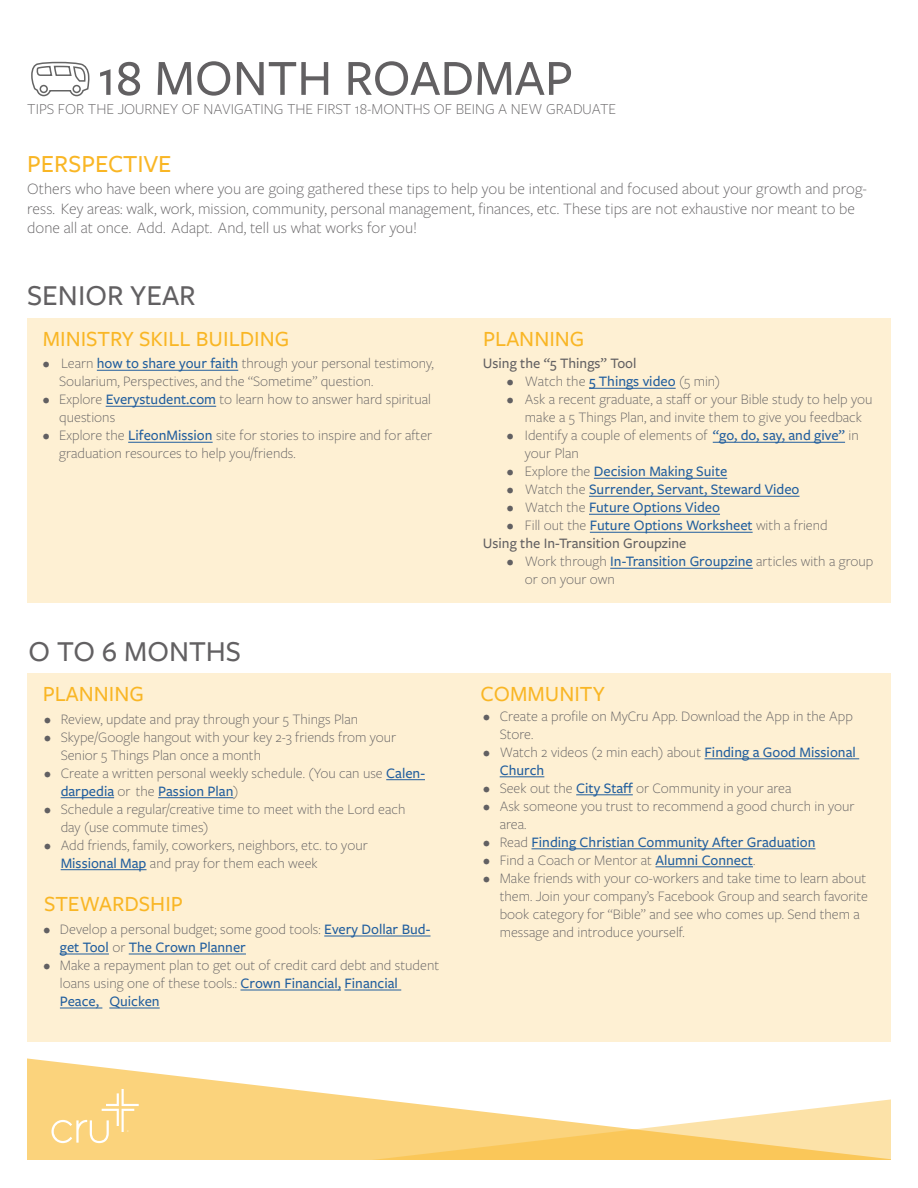
<style>
.page{position:relative;width:918px;height:1188px;background:#fff}
.page>*{position:absolute;margin:0;border:0;box-sizing:border-box;transform-origin:0 0}
.t1{font:500 52.5px "Freight Sans Pro";color:#626062}
.t2{font:500 30px "Freight Sans Pro";color:#626062}
.t3{font:500 25.5px "Freight Sans Pro";color:#f9b625}
.t4{font:500 22.5px "Freight Sans Pro";color:#f9b625}
.t5{font:300 16.5px/19.8px "Freight Sans Pro";color:#626062}
.t6{font:300 15.75px "Freight Sans Pro";color:#626062}
.t7{font:300 15px/18px "Freight Sans Pro";color:#626062}
.t8{font:500 15px "Freight Sans Pro";color:#215e9e}
.t9{font:500 15px/18px "Freight Sans Pro";color:#626062}
.s1{font-weight:500;color:#215e9e}
.s2{font-weight:300;color:#626062}
.s3{font-weight:300}
.s4{color:#215e9e}
</style>
<div class="page">
<div style="left:27px;top:674px;width:863px;height:368px;background:#fef0d3"></div>
<div style="left:27px;top:318px;width:863px;height:285px;background:#fef0d3"></div>
<svg style="left:31px;top:62px;width:58px;height:34px"></svg>
<hr style="left:97px;top:370px;width:141px;height:1px;background:#215e9e">
<hr style="left:106px;top:406px;width:110px;height:1px;background:#215e9e">
<hr style="left:128px;top:442px;width:85px;height:1px;background:#215e9e">
<hr style="left:589px;top:388px;width:87px;height:1px;background:#215e9e">
<hr style="left:713px;top:442px;width:132px;height:1px;background:#215e9e">
<hr style="left:594px;top:478px;width:133px;height:1px;background:#215e9e">
<hr style="left:589px;top:496px;width:211px;height:1px;background:#215e9e">
<hr style="left:589px;top:514px;width:131px;height:1px;background:#215e9e">
<hr style="left:590px;top:532px;width:163px;height:1px;background:#215e9e">
<hr style="left:610px;top:568px;width:143px;height:1px;background:#215e9e">
<svg style="left:27px;top:1058px;width:287px;height:34px"></svg>
<svg style="left:27px;top:1092px;width:864px;height:68px;fill:#fbd37c"></svg>
<svg style="left:51px;top:1089px;width:88px;height:54px"></svg>
<hr style="left:386px;top:779px;width:39px;height:1px;background:#215e9e">
<hr style="left:61px;top:797px;width:53px;height:1px;background:#215e9e">
<hr style="left:158px;top:797px;width:75px;height:1px;background:#215e9e">
<hr style="left:61px;top:869px;width:86px;height:1px;background:#215e9e">
<hr style="left:705px;top:759px;width:154px;height:1px;background:#215e9e">
<hr style="left:500px;top:777px;width:44px;height:1px;background:#215e9e">
<hr style="left:576px;top:795px;width:57px;height:1px;background:#215e9e">
<hr style="left:531px;top:849px;width:284px;height:1px;background:#215e9e">
<hr style="left:656px;top:867px;width:97px;height:1px;background:#215e9e">
<hr style="left:324px;top:936px;width:107px;height:1px;background:#215e9e">
<hr style="left:60px;top:954px;width:49px;height:1px;background:#215e9e">
<hr style="left:129px;top:954px;width:117px;height:1px;background:#215e9e">
<hr style="left:241px;top:990px;width:100px;height:1px;background:#215e9e">
<hr style="left:344px;top:990px;width:57px;height:1px;background:#215e9e">
<hr style="left:60px;top:1008px;width:42px;height:1px;background:#215e9e">
<hr style="left:109px;top:1008px;width:51px;height:1px;background:#215e9e">
<h1 class="t1" style="left:98px;top:43px;width:477px">18 MONTH ROADMAP</h1>
<p class="t6" style="left:27px;top:98px;width:591px">TIPS FOR THE JOURNEY OF NAVIGATING THE FIRST 18-MONTHS OF BEING A NEW GRADUATE</p>
<h3 class="t3" style="left:27px;top:147px;width:146px">PERSPECTIVE</h3>
<p class="t5" style="left:27px;top:178px;width:841px">Others who have been where you are going gathered these tips to help you be intentional and focused about your growth and prog&shy;ress. Key areas: walk, work, mission, community, personal management, finances, etc. These tips are not exhaustive nor meant to be done all at once. Add. Adapt. And, tell us what works for you!</p>
<h2 class="t2" style="left:27px;top:275px;width:170px">SENIOR YEAR</h2>
<h3 class="t4" style="left:43px;top:323px;width:248px">MINISTRY SKILL BUILDING</h3>
<p class="t7" style="left:59px;top:354px;width:376px;text-indent:-16px">• Learn <span class="s1">how to share your faith</span> through your personal testimony,<br>Soularium, Perspectives, and the “Sometime” question.</p>
<p class="t7" style="left:59px;top:390px;width:373px;text-indent:-16px">• Explore <span class="s1">Everystudent.com</span> to learn how to answer hard spiritual questions</p>
<p class="t7" style="left:59px;top:426px;width:374px;text-indent:-16px">• Explore the <span class="s1">LifeonMission</span> site for stories to inspire and for after graduation resources to help you/friends.</p>
<h2 class="t2" style="left:29px;top:631px;width:214px">O TO 6 MONTHS</h2>
<h3 class="t4" style="left:43px;top:679px;width:103px">PLANNING</h3>
<p class="t7" style="left:44px;top:709px;width:316px">• Review, update and pray through your 5 Things Plan</p>
<p class="t7" style="left:61px;top:727px;width:337px;text-indent:-16px">• Skype/Google hangout with your key 2-3 friends from your<br>Senior 5 Things Plan once a month</p>
<p class="t7" style="left:61px;top:763px;width:366px;text-indent:-16px">• Create a written personal weekly schedule. (You can use <span class="s1">Calen&shy;darpedia</span> or the <span class="s1">Passion Plan</span>)</p>
<p class="t7" style="left:61px;top:799px;width:346px;text-indent:-16px">• Schedule a regular/creative time to meet with the Lord each day (use commute times)</p>
<p class="t7" style="left:61px;top:835px;width:308px;text-indent:-16px">• Add friends, family, coworkers, neighbors, etc. to your<br><span class="s1">Missional Map</span> and pray for them each week</p>
<h3 class="t4" style="left:44px;top:889px;width:140px">STEWARDSHIP</h3>
<p class="t7" style="left:60px;top:920px;width:372px;text-indent:-16px">• Develop a personal budget; some good tools: <span class="s1">Every Dollar Bud&shy;get Tool</span> or <span class="s1">The Crown Planner</span></p>
<p class="t7" style="left:60px;top:956px;width:381px;text-indent:-16px">• Make a repayment plan to get out of credit card debt and student loans using one of these tools.: <span class="s1">Crown Financial, Financial<br>Peace, Quicken</span></p>
<h3 class="t4" style="left:483px;top:323px;width:103px">PLANNING</h3>
<p class="t9" style="left:483px;top:354px;width:155px">Using the “5 Things” Tool</p>
<p class="t7" style="left:507px;top:372px;width:215px">• Watch the <span class="s1">5 Things video</span> (5 min)</p>
<p class="t7" style="left:507px;top:390px;width:367px;text-align:center">• Ask a recent graduate, a staff or your Bible study to help you make a 5 Things Plan, and invite them to give you feedback</p>
<p class="t7" style="left:525px;top:426px;width:335px;text-indent:-18px">• Identify a couple of elements of <span class="s1">“go, do, say, and give”</span> in your Plan</p>
<p class="t8" style="left:507px;top:461px;width:222px"><span class="s2">• Explore the</span> Decision Making Suite</p>
<p class="t8" style="left:507px;top:479px;width:294px"><span class="s2">• Watch the</span> Surrender, Servant, Steward Video</p>
<p class="t8" style="left:507px;top:497px;width:215px"><span class="s2">• Watch the</span> Future Options Video</p>
<p class="t9" style="left:483px;top:516px;width:346px;text-indent:24px"><span class="s3">• Fill out the</span> <span class="s4">Future Options Worksheet</span> <span class="s3">with a friend<br></span>Using the In-Transition Groupzine</p>
<p class="t7" style="left:525px;top:552px;width:350px;text-indent:-18px">• Work through <span class="s1">In-Transition Groupzine</span> articles with a group or on your own</p>
<h3 class="t4" style="left:481px;top:679px;width:126px">COMMUNITY</h3>
<p class="t7" style="left:500px;top:706px;width:355px;text-indent:-16px">• Create a profile on MyCru App. Download the App in the App<br>Store.</p>
<p class="t7" style="left:500px;top:742px;width:358px;text-indent:-16px">• Watch 2 videos (2 min each) about <span class="s1">Finding a Good Missional<br>Church</span></p>
<p class="t7" style="left:483px;top:778px;width:310px">• Seek out the <span class="s1">City Staff</span> or Community in your area</p>
<p class="t7" style="left:500px;top:796px;width:356px;text-indent:-16px">• Ask someone you trust to recommend a good church in your area.</p>
<p class="t8" style="left:483px;top:832px;width:334px"><span class="s2">• Read</span> Finding Christian Community After Graduation</p>
<p class="t7" style="left:483px;top:850px;width:274px">• Find a Coach or Mentor at <span class="s1">Alumni Connect</span>.</p>
<p class="t7" style="left:500px;top:868px;width:370px;text-indent:-16px">• Make friends with your co-workers and take time to learn about them. Join your company’s Facebook Group and search favorite book category for “Bible” and see who comes up. Send them a message and introduce yourself.</p>
</div>
